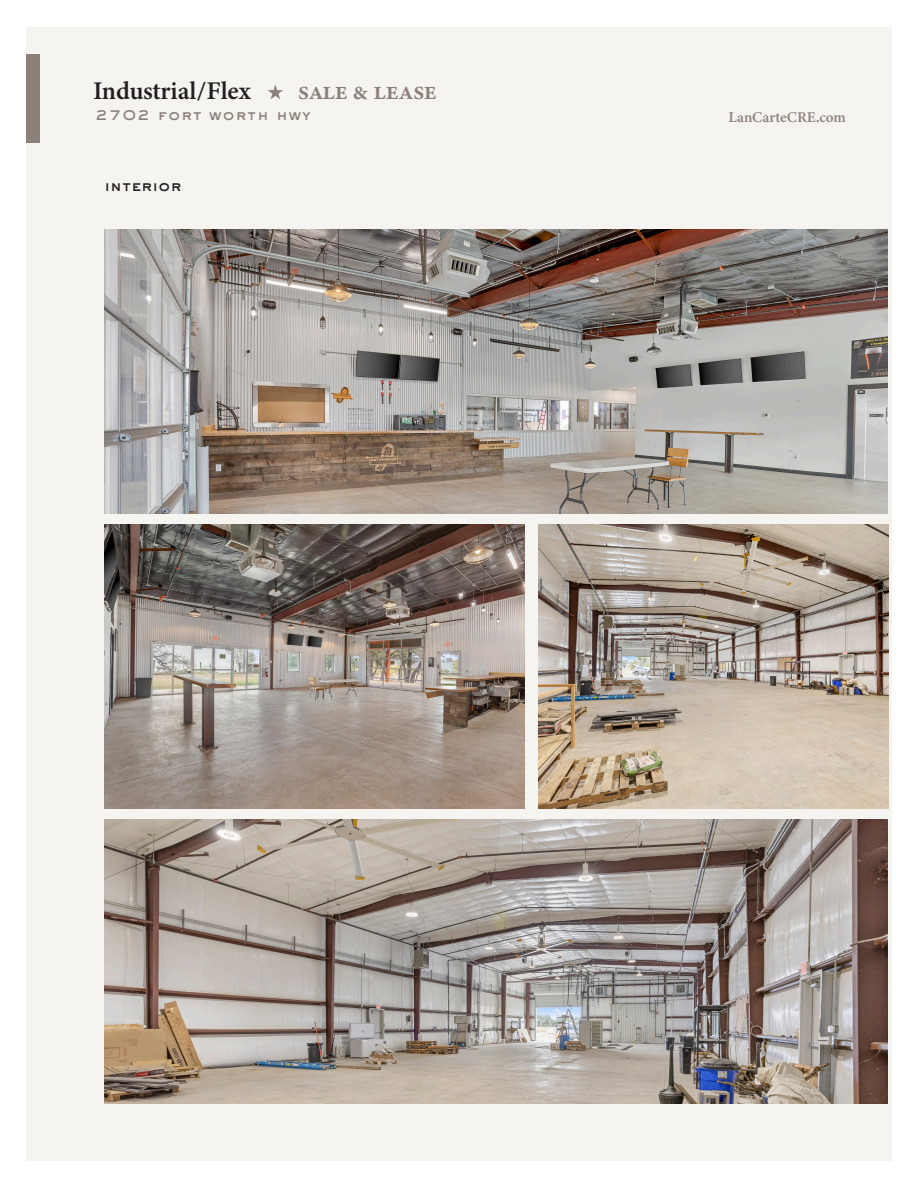
<style>
.page{position:relative;width:918px;height:1188px;background:#fff}
.page>*{position:absolute;margin:0;border:0;box-sizing:border-box;transform-origin:0 0}
.t1{font:25.5px "Minion Variable Concept";letter-spacing:-.01em;color:#231f20}
.t2{font:25.5px "Minion Variable Concept";color:#8c8179}
.t3{font:15px "Sackers Gothic Heavy AT";letter-spacing:.05em;color:#8c8179}
.t4{font:15px "Minion Variable Concept";letter-spacing:-.005em;color:#8f8279}
.t5{font:15px "Sackers Gothic Heavy AT";color:#231f20}
</style>
<div class="page">
<div style="left:26px;top:27px;width:866px;height:1134px;background:#f5f4f1"></div>
<div style="left:26px;top:54px;width:14px;height:88px;background:#8c8179"></div>
<svg style="left:268px;top:84px;width:15px;height:15px"></svg>
<img style="left:104px;top:230px;width:784px;height:283px">
<img style="left:104px;top:819px;width:784px;height:284px">
<img style="left:104px;top:525px;width:421px;height:283px">
<img style="left:538px;top:525px;width:350px;height:283px">
<p class="t1" style="left:93px;top:73px;width:159px">Industrial/Flex</p>
<p class="t2" style="left:298px;top:73px;width:140px">sale &amp; lease</p>
<p class="t3" style="left:95px;top:104px;width:217px">2702 fort worth hwy</p>
<p class="t4" style="left:728px;top:106px;width:119px">LanCarteCRE.com</p>
<p class="t5" style="left:104px;top:175px;width:79px">interior</p>
</div>
